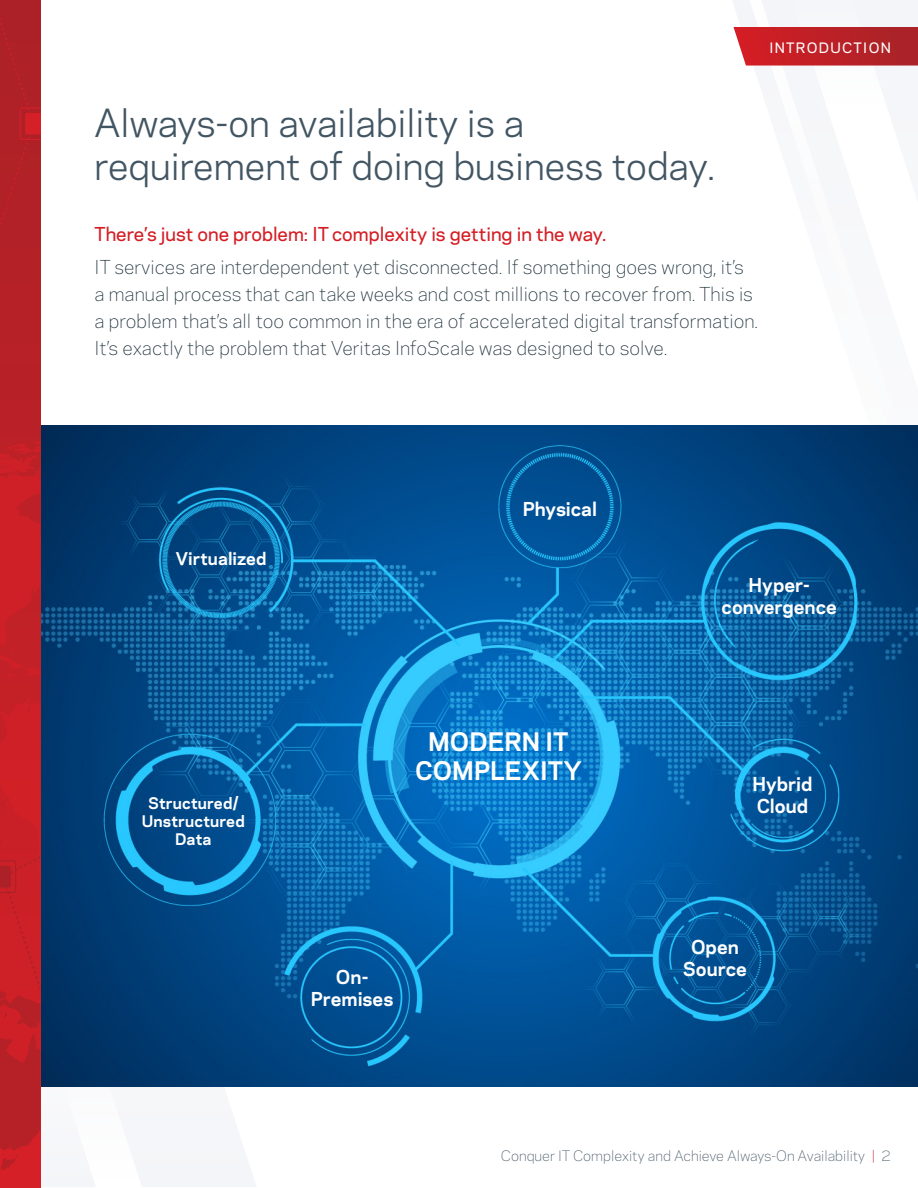
<style>
.page{position:relative;width:918px;height:1188px;background:#fff}
.page>*{position:absolute;margin:0;border:0;box-sizing:border-box;transform-origin:0 0}
.t1{font:36px/43.2px "Polaris";color:#425563}
.t2{font:700 24px/28.8px "Polaris";color:#fff;text-align:center}
.t3{font:300 18px/27px "Polaris";color:#182c35}
.t4{font:700 18px/21.6px "Polaris";color:#fff;text-align:center}
.t5{font:500 18px "Polaris";color:#d41d24}
.t6{font:700 16.5px "Polaris";color:#fff}
.t7{font:700 15px/18px "Polaris";letter-spacing:.01em;color:#fff;text-align:center}
.t8{font:300 13.5px "Polaris";color:#425563}
.t9{font:500 13.5px "Polaris";letter-spacing:.1em;color:#fff}
.s1{color:#d41d24}
</style>
<div class="page">
<svg style="left:40px;top:396px;width:216px;height:791px"></svg>
<svg style="left:96px;top:1087px;width:46px;height:100px"></svg>
<img style="left:40px;top:425px;width:878px;height:662px">
<svg style="left:0;top:0;width:40px;height:1188px;background:#b52027"></svg>
<svg style="left:0;top:441px;width:41px;height:227px;background:#c92027"></svg>
<svg style="left:0;top:699px;width:96px;height:488px;background:#72435e"></svg>
<div style="left:0;top:18px;width:25px;height:77px;background:#ad2127"></div>
<svg style="left:3px;top:107px;width:37px;height:108px;background:#b42126"></svg>
<svg style="left:734px;top:0;width:184px;height:66px"></svg>
<p class="t9" style="left:769px;top:37px;width:123px">INTRODUCTION</p>
<h1 class="t1" style="left:94px;top:99px;width:623px">Always-on availability is a requirement of doing business today.</h1>
<p class="t5" style="left:94px;top:220px;width:513px">There’s just one problem: IT complexity is getting in the way.</p>
<p class="t3" style="left:94px;top:253px;width:665px">IT services are interdependent yet disconnected. If something goes wrong, it’s a manual process that can take weeks and cost millions to recover from. This is a problem that’s all too common in the era of accelerated digital transformation.<br>It’s exactly the problem that Veritas InfoScale was designed to solve.</p>
<p class="t6" style="left:176px;top:546px;width:92px">Virtualized</p>
<p class="t4" style="left:523px;top:497px;width:76px">Physical</p>
<p class="t7" style="left:142px;top:793px;width:105px">Structured/<br>Unstructured<br>Data</p>
<h2 class="t2" style="left:415px;top:726px;width:168px">MODERN IT<br>COMPLEXITY</h2>
<p class="t4" style="left:311px;top:965px;width:84px">On-<br>Premises</p>
<p class="t4" style="left:722px;top:574px;width:117px">Hyper&shy;convergence</p>
<p class="t4" style="left:752px;top:772px;width:62px;text-align:left">Hybrid<br>Cloud</p>
<p class="t4" style="left:683px;top:936px;width:66px">Open<br>Source</p>
<p class="t8" style="left:501px;top:1146px;width:392px">Conquer IT Complexity and Achieve Always-On Availability <span class="s1">|</span> 2</p>
</div>
